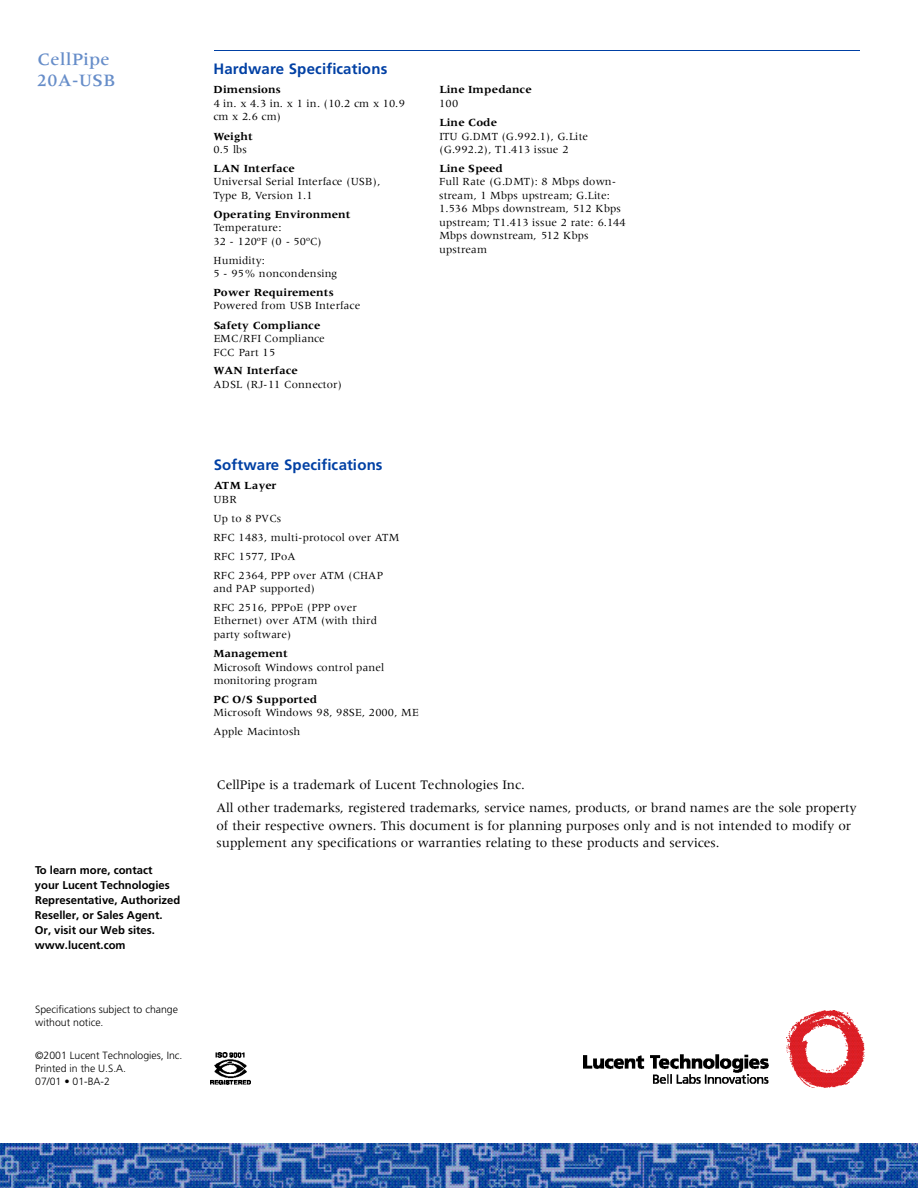
<style>
.page{position:relative;width:918px;height:1188px;background:#fff}
.page>*{position:absolute;margin:0;border:0;box-sizing:border-box;transform-origin:0 0}
.t1{font:500 18px/21px "Meridien";letter-spacing:.02em;color:#668dc9}
.t2{font:700 15px "Frutiger";color:#0040a4}
.t3{font:13.5px/23.7px "Meridien";color:#000}
.t4{font:11.25px/13.5px "Meridien";color:#000}
.t5{font:700 11.25px "Meridien";color:#000}
.t6{font:700 11.25px/15px "Frutiger";color:#000}
.t7{font:300 10.5px/12.8px "Frutiger";color:#000}
</style>
<div class="page">
<img style="left:584px;top:1010px;width:280px;height:78px">
<hr style="left:214px;top:50px;width:646px;height:1px;background:#0040a4">
<img style="left:210px;top:1053px;width:40px;height:32px">
<img style="left:0;top:1144px;width:918px;height:44px">
<h1 class="t1" style="left:37px;top:50px;width:80px">CellPipe<br>2 0 A - U S B</h1>
<p class="t6" style="left:35px;top:863px;width:147px">To learn more, contact<br>your Lucent Technologies<br>Representative, Authorized<br>Reseller, or Sales Agent.<br>Or, visit our Web sites. www.lucent.com</p>
<p class="t7" style="left:35px;top:1004px;width:144px">Specifications subject to change without notice.</p>
<p class="t7" style="left:35px;top:1050px;width:149px">©2001 Lucent Technologies, Inc.<br>Printed in the U.S.A.<br>07/01 • 01-BA-2</p>
<h2 class="t2" style="left:213px;top:63px;width:175px">H a rd w a re Specifications</h2>
<p class="t5" style="left:214px;top:85px;width:69px">D i m e n s i o n s</p>
<p class="t4" style="left:213px;top:97px;width:193px">4 in. x 4.3 in. x 1 in. (10.2 cm x 10.9 cm x 2.6 cm)</p>
<p class="t5" style="left:213px;top:132px;width:41px">We i g h t</p>
<p class="t4" style="left:213px;top:144px;width:35px">0.5 lbs</p>
<p class="t5" style="left:214px;top:164px;width:83px">LAN Interf a c e</p>
<p class="t4" style="left:213px;top:176px;width:169px">Universal Serial Interface (USB),<br>Type B, Version 1.1</p>
<p class="t5" style="left:213px;top:210px;width:139px">Operating Enviro n m e n t</p>
<p class="t4" style="left:214px;top:222px;width:110px">Te m p e r a t u re :<br>32 - 120ºF (0 - 50ºC)</p>
<p class="t4" style="left:214px;top:254px;width:125px">H u m i d i t y :<br>5 - 95% noncondensing</p>
<p class="t5" style="left:213px;top:288px;width:122px">Power Require m e n t s</p>
<p class="t4" style="left:213px;top:300px;width:148px">P o w e red from USB Interf a c e</p>
<p class="t5" style="left:214px;top:321px;width:108px">Safety Compliance</p>
<p class="t4" style="left:214px;top:333px;width:113px">EMC/RFI Compliance<br>FCC Part 15</p>
<p class="t5" style="left:214px;top:366px;width:86px">WAN Interf a c e</p>
<p class="t4" style="left:213px;top:378px;width:130px">ADSL (RJ-11 Connector)</p>
<p class="t5" style="left:439px;top:85px;width:94px">Line Impedance</p>
<p class="t4" style="left:439px;top:97px;width:21px">100</p>
<p class="t5" style="left:439px;top:118px;width:59px">Line Code</p>
<p class="t4" style="left:439px;top:130px;width:150px">ITU G.DMT (G.992.1), G.Lite (G.992.2), T1.413 issue 2</p>
<p class="t5" style="left:439px;top:164px;width:65px">Line Speed</p>
<p class="t4" style="left:439px;top:176px;width:188px">Full Rate (G.DMT): 8 Mbps down-<br>s t ream, 1 Mbps upstream; G.Lite:<br>1.536 Mbps downstream, 512 Kbps u p s t ream; T1.413 issue 2 rate: 6.144<br>Mbps downstream, 512 Kbps<br>u p s t re a m</p>
<h2 class="t2" style="left:214px;top:459px;width:170px">S o f t w a re Specifications</h2>
<p class="t5" style="left:214px;top:481px;width:64px">ATM Layer</p>
<p class="t4" style="left:213px;top:491px;width:187px;line-height:18.9px">U B R<br>Up to 8 PVCs<br>RFC 1483, multi-protocol over AT M<br>RFC 1577, IPoA<br>RFC 2364, PPP over ATM (CHAP</p>
<p class="t4" style="left:214px;top:580px;width:145px;line-height:18.8px">and PAP support e d )<br>RFC 2516, PPPoE (PPP over</p>
<p class="t4" style="left:214px;top:615px;width:165px">E t h e rnet) over ATM (with third p a rty software )</p>
<p class="t5" style="left:213px;top:649px;width:76px">M a n a g e m e n t</p>
<p class="t4" style="left:213px;top:661px;width:172px">M i c rosoft Windows control panel monitoring pro g r a m</p>
<p class="t5" style="left:214px;top:695px;width:105px">P C O/S Support e d</p>
<p class="t4" style="left:213px;top:704px;width:207px;line-height:18.8px">M i c rosoft Windows 98, 98SE, 2000, ME<br>Apple Macintosh</p>
<p class="t3" style="left:216px;top:773px;width:642px">CellPipe is a trademark of Lucent Technologies Inc.<br>All other trademarks, re g i s t e red trademarks, service names, products, or brand names are the sole pro p e rt y</p>
<p class="t3" style="left:216px;top:818px;width:636px;line-height:17.2px">of their respective owners. This document is for planning purposes only and is not intended to modify or supplement any specifications or warranties relating to these products and services.</p>
</div>
